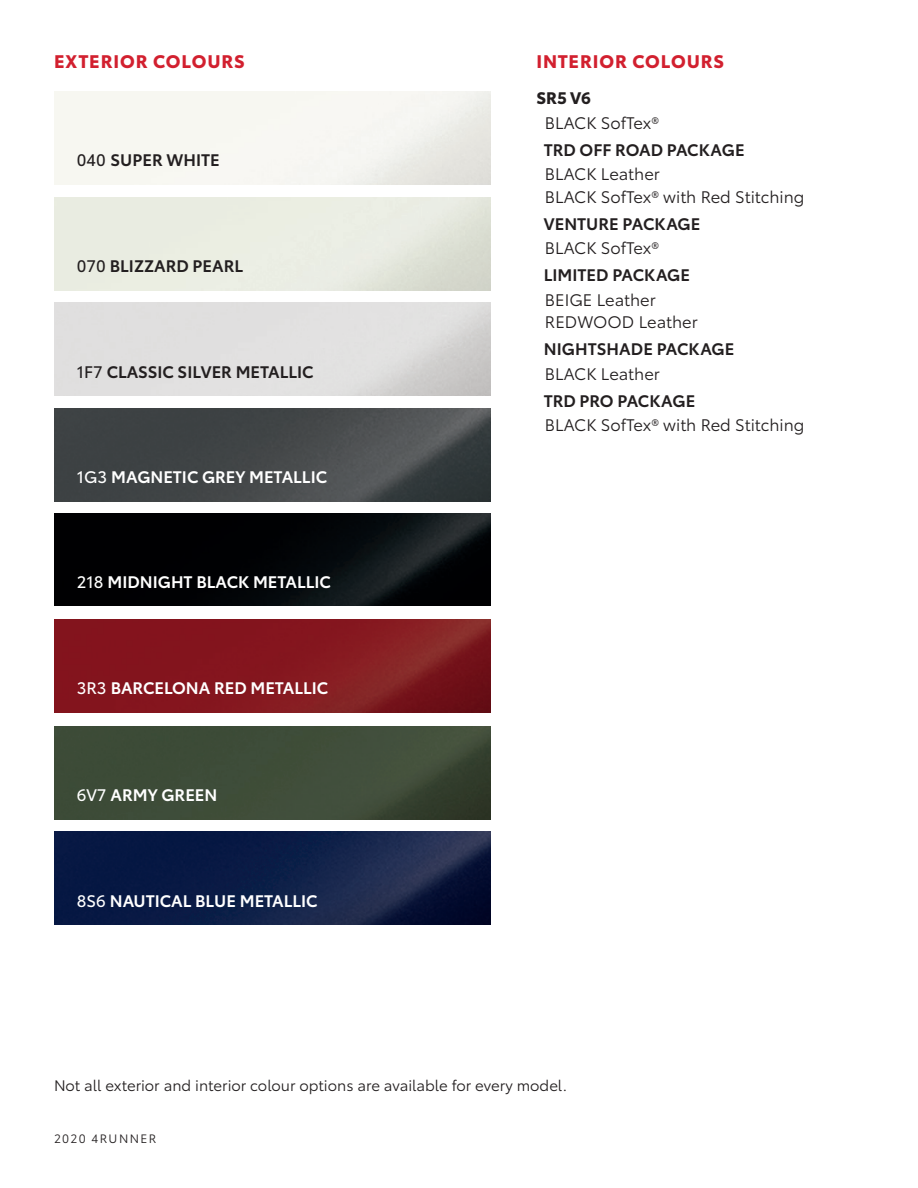
<style>
.page{position:relative;width:918px;height:1188px;background:#fff}
.page>*{position:absolute;margin:0;border:0;box-sizing:border-box;transform-origin:0 0}
.t1{font:700 18px "Toyota Type";letter-spacing:.05em;color:#d2202f}
.t2{font:16.5px/22.5px "Toyota Type";color:#231f20}
.t3{font:600 16.5px "Toyota Type";color:#231f20}
.t4{font:600 16.5px "Toyota Type";color:#fff}
.t5{font:700 16.5px "Toyota Type";color:#231f20}
.t6{font:15px "Toyota Type";color:#231f20}
.t7{font:12px "Toyota Type";letter-spacing:.11em;color:#231f20}
.s1{font-weight:400}
</style>
<div class="page">
<img style="left:54px;top:832px;width:437px;height:93px">
<img style="left:54px;top:726px;width:437px;height:93px">
<img style="left:54px;top:620px;width:437px;height:92px">
<img style="left:54px;top:513px;width:437px;height:93px">
<img style="left:54px;top:409px;width:437px;height:92px">
<p class="t1" style="left:54px;top:47px;width:192px">EXTERIOR COLOURS</p>
<p class="t1" style="left:536px;top:47px;width:189px">INTERIOR COLOURS</p>
<p class="t3" style="left:77px;top:148px;width:145px"><span class="s1">040</span> SUPER WHITE</p>
<p class="t3" style="left:77px;top:253px;width:168px"><span class="s1">070</span> BLIZZARD PEARL</p>
<p class="t3" style="left:77px;top:359px;width:238px"><span class="s1">1F7</span> CLASSIC SILVER METALLIC</p>
<p class="t4" style="left:77px;top:465px;width:252px"><span class="s1">1G3</span> MAGNETIC GREY METALLIC</p>
<p class="t4" style="left:77px;top:569px;width:256px"><span class="s1">218</span> MIDNIGHT BLACK METALLIC</p>
<p class="t4" style="left:77px;top:676px;width:253px"><span class="s1">3R3</span> BARCELONA RED METALLIC</p>
<p class="t4" style="left:77px;top:782px;width:142px"><span class="s1">6V7</span> ARMY GREEN</p>
<p class="t4" style="left:77px;top:888px;width:242px"><span class="s1">8S6</span> NAUTICAL BLUE METALLIC</p>
<p class="t5" style="left:536px;top:85px;width:56px">SR5 V6</p>
<p class="t2" style="left:545px;top:110px;width:116px">BLACK SofTex®</p>
<p class="t3" style="left:544px;top:137px;width:203px">TRD OFF ROAD PACKAGE</p>
<p class="t2" style="left:545px;top:162px;width:261px">BLACK Leather<br>BLACK SofTex® with Red Stitching</p>
<p class="t3" style="left:544px;top:211px;width:158px">VENTURE PACKAGE</p>
<p class="t2" style="left:545px;top:236px;width:116px">BLACK SofTex®</p>
<p class="t3" style="left:544px;top:263px;width:148px">LIMITED PACKAGE</p>
<p class="t2" style="left:545px;top:287px;width:112px">BEIGE Leather</p>
<p class="t2" style="left:545px;top:310px;width:154px">REDWOOD Leather</p>
<p class="t3" style="left:544px;top:337px;width:192px">NIGHTSHADE PACKAGE</p>
<p class="t2" style="left:545px;top:361px;width:116px">BLACK Leather</p>
<p class="t3" style="left:544px;top:388px;width:153px">TRD PRO PACKAGE</p>
<p class="t2" style="left:545px;top:413px;width:261px">BLACK SofTex® with Red Stitching</p>
<p class="t6" style="left:54px;top:1075px;width:515px">Not all exterior and interior colour options are available for every model.</p>
<p class="t7" style="left:54px;top:1130px;width:104px">2020 4RUNNER</p>
</div>
